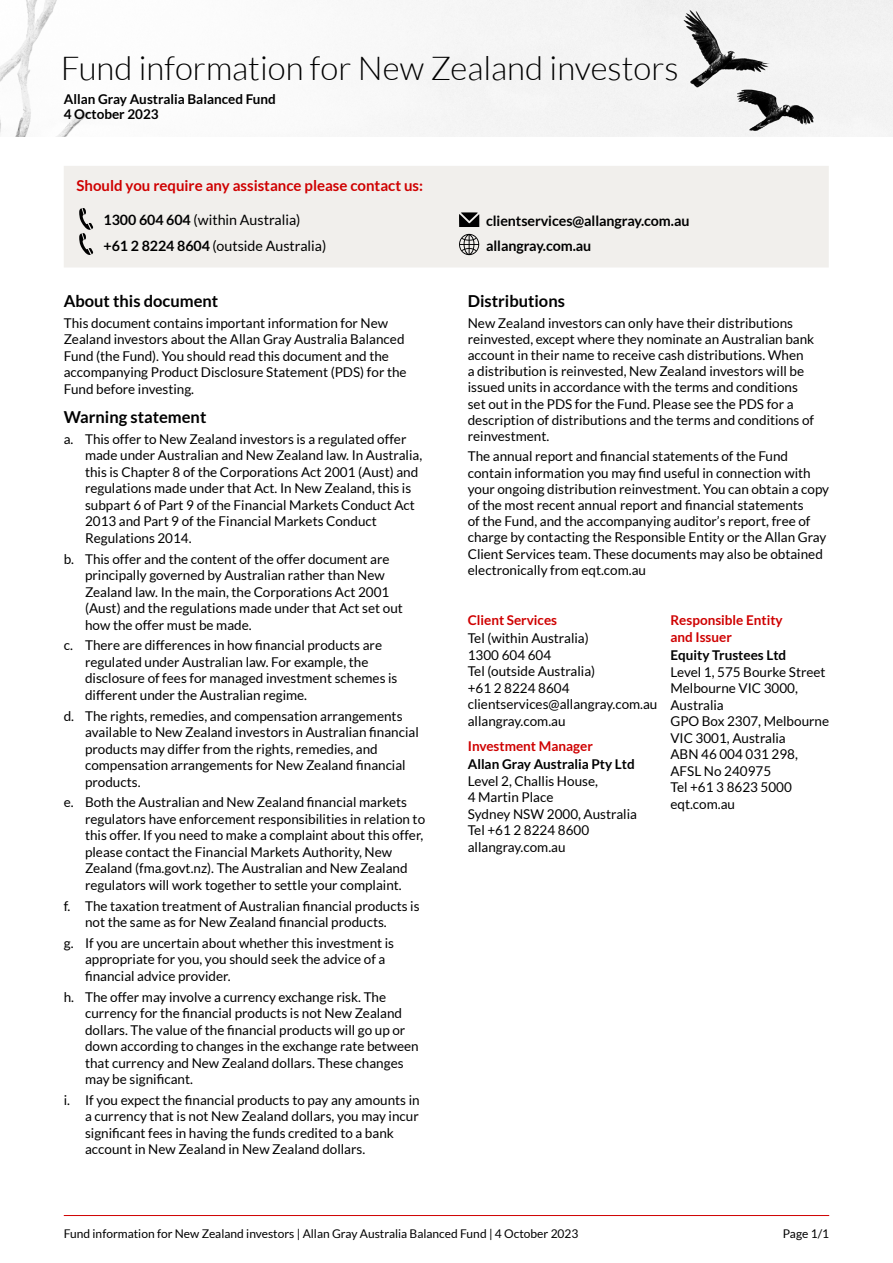
<style>
.page{position:relative;width:893px;height:1263px;background:#fff}
.page>*{position:absolute;margin:0;border:0;box-sizing:border-box;transform-origin:0 0}
.t1{font:300 33px "Lato";color:#000}
.t2{font:700 16.5px "Lato";color:#000}
.t3{font:700 15px "Lato";color:#cf0000}
.t4{font:14.25px/25.2px "Lato";color:#000}
.t5{font:700 14.25px/25px "Lato";letter-spacing:-.005em;color:#000}
.t6{font:13.5px/16.5px "Lato";color:#000}
.t7{font:700 13.5px/15.8px "Lato";color:#000}
.t8{font:700 13.5px/16.5px "Lato";color:#cf0000}
.t9{font:12px "Lato";color:#000}
.s1{font-weight:700}
</style>
<div class="page">
<div style="left:0;top:0;width:893px;height:136px;background:#f6f6f6"></div>
<hr style="left:64px;top:1215px;width:765px;height:1px;background:#cf0000">
<div style="left:64px;top:166px;width:765px;height:101px;background:#f1efec"></div>
<svg style="left:79px;top:207px;width:15px;height:49px"></svg>
<svg style="left:459px;top:212px;width:20px;height:15px"></svg>
<svg style="left:459px;top:234px;width:20px;height:21px"></svg>
<h1 class="t1" style="left:61px;top:50px;width:619px">Fund information for New Zealand investors</h1>
<p class="t7" style="left:64px;top:91px;width:214px">Allan Gray Australia Balanced Fund<br>4 October 2023</p>
<p class="t3" style="left:77px;top:177px;width:348px">Should you require any assistance please contact us:</p>
<p class="t4" style="left:104px;top:208px;width:224px"><span class="s1">1300 604 604</span> (within Australia) <span class="s1">+61 2 8224 8604</span> (outside Australia)</p>
<p class="t5" style="left:486px;top:208px;width:205px">clientservices@allangray.com.au allangray.com.au</p>
<p class="t2" style="left:64px;top:292px;width:156px">About this document</p>
<p class="t6" style="left:64px;top:315px;width:344px">This document contains important information for New Zealand investors about the Allan Gray Australia Balanced Fund (the Fund). You should read this document and the accompanying Product Disclosure Statement (PDS) for the Fund before investing.</p>
<p class="t2" style="left:64px;top:408px;width:144px">Warning statement</p>
<p class="t6" style="left:85px;top:431px;width:339px;text-indent:-21px">a. This offer to New Zealand investors is a regulated offer made under Australian and New Zealand law. In Australia, this is Chapter 8 of the Corporations Act 2001 (Aust) and regulations made under that Act. In New Zealand, this is subpart 6 of Part 9 of the Financial Markets Conduct Act 2013 and Part 9 of the Financial Markets Conduct Regulations 2014.</p>
<p class="t6" style="left:85px;top:550px;width:319px;text-indent:-21px">b. This offer and the content of the offer document are principally governed by Australian rather than New Zealand law. In the main, the Corporations Act 2001 (Aust) and the regulations made under that Act set out how the offer must be made.</p>
<p class="t6" style="left:85px;top:637px;width:314px;text-indent:-21px">c. There are differences in how financial products are regulated under Australian law. For example, the disclosure of fees for managed investment schemes is different under the Australian regime.</p>
<p class="t6" style="left:85px;top:707px;width:335px;text-indent:-21px">d. The rights, remedies, and compensation arrangements available to New Zealand investors in Australian financial products may differ from the rights, remedies, and compensation arrangements for New Zealand financial products.</p>
<p class="t6" style="left:85px;top:794px;width:342px;text-indent:-21px">e. Both the Australian and New Zealand financial markets regulators have enforcement responsibilities in relation to this offer. If you need to make a complaint about this offer, please contact the Financial Markets Authority, New Zealand (fma.govt.nz). The Australian and New Zealand regulators will work together to settle your complaint.</p>
<p class="t6" style="left:85px;top:897px;width:336px;text-indent:-21px">f. The taxation treatment of Australian financial products is not the same as for New Zealand financial products.</p>
<p class="t6" style="left:85px;top:935px;width:311px;text-indent:-21px">g. If you are uncertain about whether this investment is appropriate for you, you should seek the advice of a financial advice provider.</p>
<p class="t6" style="left:85px;top:988px;width:335px;text-indent:-21px">h. The offer may involve a currency exchange risk. The currency for the financial products is not New Zealand dollars. The value of the financial products will go up or down according to changes in the exchange rate between that currency and New Zealand dollars. These changes may be significant.</p>
<p class="t6" style="left:85px;top:1092px;width:336px;text-indent:-21px">i. If you expect the financial products to pay any amounts in a currency that is not New Zealand dollars, you may incur significant fees in having the funds credited to a bank account in New Zealand in New Zealand dollars.</p>
<p class="t2" style="left:468px;top:292px;width:99px">Distributions</p>
<p class="t6" style="left:468px;top:314px;width:348px">New Zealand investors can only have their distributions reinvested, except where they nominate an Australian bank account in their name to receive cash distributions. When<br>a distribution is reinvested, New Zealand investors will be issued units in accordance with the terms and conditions set out in the PDS for the Fund. Please see the PDS for a description of distributions and the terms and conditions of reinvestment.</p>
<p class="t6" style="left:468px;top:448px;width:363px">The annual report and financial statements of the Fund contain information you may find useful in connection with your ongoing distribution reinvestment. You can obtain a copy of the most recent annual report and financial statements<br>of the Fund, and the accompanying auditor’s report, free of charge by contacting the Responsible Entity or the Allan Gray Client Services team. These documents may also be obtained electronically from eqt.com.au</p>
<p class="t8" style="left:468px;top:612px;width:91px">Client Services</p>
<p class="t6" style="left:468px;top:630px;width:191px">Tel (within Australia)<br>1300 604 604<br>Tel (outside Australia)<br>+61 2 8224 8604 clientservices@allangray.com.au allangray.com.au</p>
<p class="t8" style="left:468px;top:737px;width:127px">Investment Manager</p>
<p class="t7" style="left:468px;top:756px;width:169px">Allan Gray Australia Pty Ltd</p>
<p class="t6" style="left:468px;top:772px;width:171px">Level 2, Challis House,<br>4 Martin Place<br>Sydney NSW 2000, Australia<br>Tel +61 2 8224 8600 allangray.com.au</p>
<p class="t8" style="left:670px;top:612px;width:114px">Responsible Entity and Issuer</p>
<p class="t7" style="left:670px;top:647px;width:117px">Equity Trustees Ltd</p>
<p class="t6" style="left:670px;top:663px;width:160px">Level 1, 575 Bourke Street<br>Melbourne VIC 3000,<br>Australia<br>GPO Box 2307, Melbourne<br>VIC 3001, Australia<br>ABN 46 004 031 298,<br>AFSL No 240975<br>Tel +61 3 8623 5000 eqt.com.au</p>
<p class="t9" style="left:64px;top:1227px;width:516px">Fund information for New Zealand investors | Allan Gray Australia Balanced Fund | 4 October 2023</p>
<p class="t9" style="left:783px;top:1227px;width:48px">Page 1/1</p>
</div>
